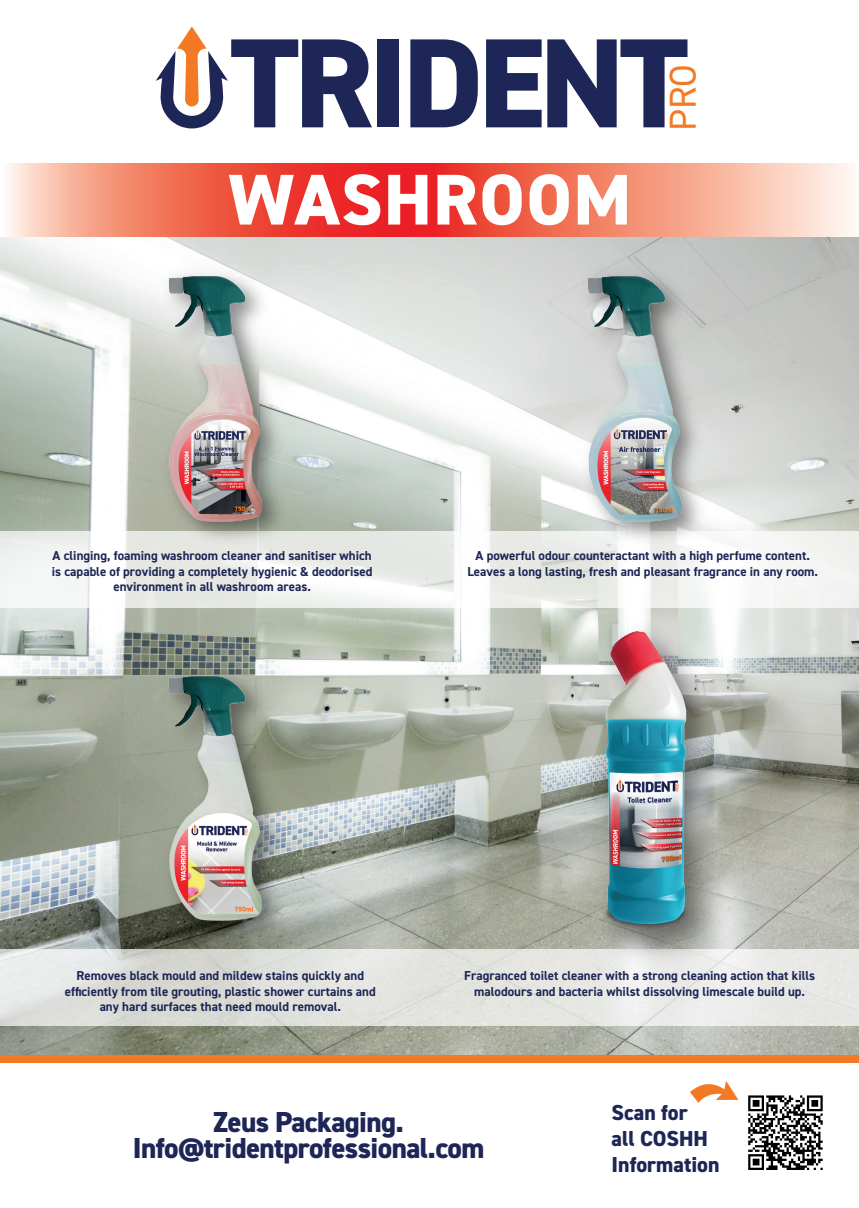
<style>
.page{position:relative;width:859px;height:1208px;background:#fff}
.page>*{position:absolute;margin:0;border:0;box-sizing:border-box;transform-origin:0 0}
.t1{font:800 127.4px "DIN2014";letter-spacing:-.04em;color:#1d2657}
.t2{font:800 72px "DIN2014";letter-spacing:.02em;color:#fff}
.t3{font:37.5px "DIN2014";color:#f47924}
.t4{font:800 29px/26.2px "DIN2014";letter-spacing:-.02em;color:#1d2657;text-align:center}
.t5{font:800 21.7px/26.1px "DIN2014";color:#1d2657}
.t6{font:700 13px/15.6px "DIN2014";color:#1d2657;text-align:center}
</style>
<div class="page">
<img style="left:0;top:236px;width:859px;height:819px">
<svg style="left:0;top:948px;width:859px;height:77px;background:#e2e3df"></svg>
<svg style="left:0;top:531px;width:859px;height:76px"></svg>
<svg style="left:156px;top:26px;width:72px;height:102px"></svg>
<svg style="left:7px;top:164px;width:846px;height:72px;background:#f27b6a"></svg>
<svg style="left:690px;top:1081px;width:48px;height:21px"></svg>
<div style="left:0;top:1055px;width:859px;height:8px;background:#f47924"></div>
<img style="left:152px;top:243px;width:142px;height:309px">
<img style="left:146px;top:256px;width:146px;height:278px">
<img style="left:571px;top:243px;width:142px;height:309px">
<img style="left:565px;top:256px;width:146px;height:278px">
<img style="left:152px;top:643px;width:142px;height:309px">
<img style="left:146px;top:656px;width:146px;height:278px">
<img style="left:581px;top:609px;width:153px;height:367px">
<img style="left:478px;top:619px;width:323px;height:323px">
<svg style="left:748px;top:1095px;width:75px;height:75px"></svg>
<h1 class="t1" style="left:230px;top:-1px;width:460px">TRIDENT</h1>
<h3 class="t3" style="left:659px;top:131px;width:69px;rotate:-90deg">PRO</h3>
<h2 class="t2" style="left:228px;top:152px;width:404px">WASHROOM</h2>
<p class="t6" style="left:52px;top:547px;width:322px">A clinging, foaming washroom cleaner and sanitiser which is capable of providing a completely hygienic &amp; deodorised environment in all washroom areas.</p>
<p class="t6" style="left:467px;top:547px;width:352px">A powerful odour counteractant with a high perfume content.<br>Leaves a long lasting, fresh and pleasant fragrance in any room.</p>
<p class="t6" style="left:65px;top:967px;width:312px">Removes black mould and mildew stains quickly and efficiently from tile grouting, plastic shower curtains and any hard surfaces that need mould removal.</p>
<p class="t6" style="left:464px;top:967px;width:352px">Fragranced toilet cleaner with a strong cleaning action that kills malodours and bacteria whilst dissolving limescale build up.</p>
<h3 class="t4" style="left:133px;top:1108px;width:353px">Zeus Packaging.<br>Info@tridentprofessional.com</h3>
<h3 class="t5" style="left:612px;top:1099px;width:109px">Scan for<br>all COSHH<br>Information</h3>
</div>
